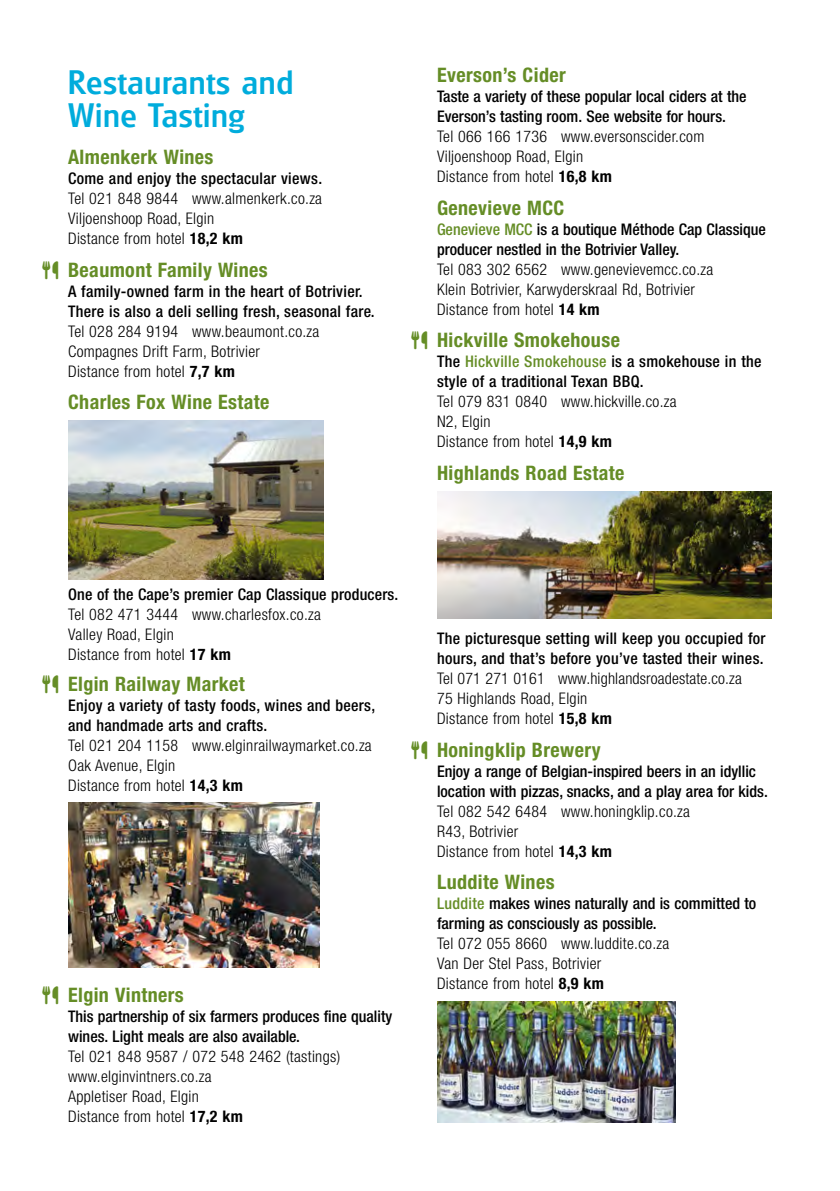
<style>
.page{position:relative;width:840px;height:1191px;background:#fff}
.page>*{position:absolute;margin:0;border:0;box-sizing:border-box;transform-origin:0 0}
.t1{font:500 33px/33px "Glasgow";letter-spacing:.02em;color:#00acdc}
.t2{font:700 condensed 20px "Helvetica Neue LT Std";letter-spacing:.02em;color:#658d26}
.t3{font:300 condensed 16px/20px "Helvetica Neue LT Std";letter-spacing:.02em;color:#000}
.t4{font:500 condensed 16px/20px "Helvetica Neue LT Std";color:#000}
.t5{font:500 condensed 16px/20px "Helvetica Neue LT Std";letter-spacing:.02em;color:#000}
.s1{font-weight:700}
.s2{color:#658d26}
</style>
<div class="page">
<img style="left:68px;top:421px;width:255px;height:158px">
<img style="left:68px;top:802px;width:251px;height:165px">
<img style="left:437px;top:491px;width:334px;height:127px">
<img style="left:437px;top:1001px;width:238px;height:122px">
<h1 class="t1" style="left:68px;top:65px;width:227px">Restaurants and<br>Wine Tasting</h1>
<p class="t2" style="left:68px;top:145px;width:147px">Almenkerk Wines</p>
<p class="t5" style="left:68px;top:168px;width:255px">Come and enjoy the spectacular views.</p>
<p class="t3" style="left:68px;top:188px;width:255px">Tel 021 848 9844 www.almenkerk.co.za<br>Viljoenshoop Road, Elgin<br>Distance from hotel <span class="s1">18,2 km</span></p>
<p class="t2" style="left:68px;top:258px;width:201px">Beaumont Family Wines</p>
<p class="t5" style="left:68px;top:281px;width:308px">A family-owned farm in the heart of Botrivier.<br>There is also a deli selling fresh, seasonal fare.</p>
<p class="t3" style="left:68px;top:321px;width:253px">Tel 028 284 9194 www.beaumont.co.za<br>Compagnes Drift Farm, Botrivier<br>Distance from hotel <span class="s1">7,7 km</span></p>
<p class="t2" style="left:68px;top:390px;width:203px">Charles Fox Wine Estate</p>
<p class="t2" style="left:437px;top:63px;width:130px">Everson’s Cider</p>
<p class="t4" style="left:437px;top:86px;width:311px">Taste a variety of these popular local ciders at the<br>Everson’s tasting room. See website for hours.</p>
<p class="t3" style="left:437px;top:127px;width:269px">Tel 066 166 1736 www.eversonscider.com<br>Viljoenshoop Road, Elgin<br>Distance from hotel <span class="s1">16,8 km</span></p>
<p class="t2" style="left:437px;top:196px;width:129px">Genevieve MCC</p>
<p class="t4" style="left:437px;top:219px;width:330px"><span class="s2">Genevieve MCC</span> is a boutique Méthode Cap Classique producer nestled in the Botrivier Valley.</p>
<p class="t3" style="left:437px;top:259px;width:278px">Tel 083 302 6562 www.genevievemcc.co.za<br>Klein Botrivier, Karwyderskraal Rd, Botrivier<br>Distance from hotel <span class="s1">14 km</span></p>
<p class="t2" style="left:437px;top:328px;width:184px">Hickville Smokehouse</p>
<p class="t5" style="left:437px;top:351px;width:326px">The <span class="s2">Hickville Smokehouse</span> is a smokehouse in the style of a traditional Texan BBQ.</p>
<p class="t3" style="left:437px;top:391px;width:241px">Tel 079 831 0840 www.hickville.co.za<br>N2, Elgin<br>Distance from hotel <span class="s1">14,9 km</span></p>
<p class="t2" style="left:437px;top:461px;width:189px">Highlands Road Estate</p>
<p class="t4" style="left:68px;top:584px;width:331px">One of the Cape’s premier Cap Classique producers.</p>
<p class="t3" style="left:68px;top:604px;width:254px">Tel 082 471 3444 www.charlesfox.co.za<br>Valley Road, Elgin<br>Distance from hotel <span class="s1">17 km</span></p>
<p class="t2" style="left:68px;top:672px;width:178px">Elgin Railway Market</p>
<p class="t5" style="left:68px;top:695px;width:308px">Enjoy a variety of tasty foods, wines and beers, and handmade arts and crafts.</p>
<p class="t3" style="left:68px;top:735px;width:305px">Tel 021 204 1158 www.elginrailwaymarket.co.za<br>Oak Avenue, Elgin<br>Distance from hotel <span class="s1">14,3 km</span></p>
<p class="t2" style="left:68px;top:982px;width:117px">Elgin Vintners</p>
<p class="t4" style="left:68px;top:1005px;width:325px">This partnership of six farmers produces fine quality wines. Light meals are also available.</p>
<p class="t3" style="left:68px;top:1045px;width:273px">Tel 021 848 9587 / 072 548 2462 (tastings) www.elginvintners.co.za<br>Appletiser Road, Elgin<br>Distance from hotel <span class="s1">17,2 km</span></p>
<p class="t5" style="left:437px;top:628px;width:330px">The picturesque setting will keep you occupied for hours, and that’s before you’ve tasted their wines.</p>
<p class="t3" style="left:437px;top:668px;width:306px">Tel 071 271 0161 www.highlandsroadestate.co.za<br>75 Highlands Road, Elgin<br>Distance from hotel <span class="s1">15,8 km</span></p>
<p class="t2" style="left:437px;top:737px;width:165px">Honingklip Brewery</p>
<p class="t4" style="left:437px;top:760px;width:332px">Enjoy a range of Belgian-inspired beers in an idyllic location with pizzas, snacks, and a play area for kids.</p>
<p class="t3" style="left:437px;top:801px;width:254px">Tel 082 542 6484 www.honingklip.co.za<br>R43, Botrivier<br>Distance from hotel <span class="s1">14,3 km</span></p>
<p class="t2" style="left:437px;top:870px;width:119px">Luddite Wines</p>
<p class="t4" style="left:437px;top:893px;width:320px"><span class="s2">Luddite</span> makes wines naturally and is committed to farming as consciously as possible.</p>
<p class="t3" style="left:437px;top:933px;width:234px">Tel 072 055 8660 www.luddite.co.za<br>Van Der Stel Pass, Botrivier<br>Distance from hotel <span class="s1">8,9 km</span></p>
</div>
